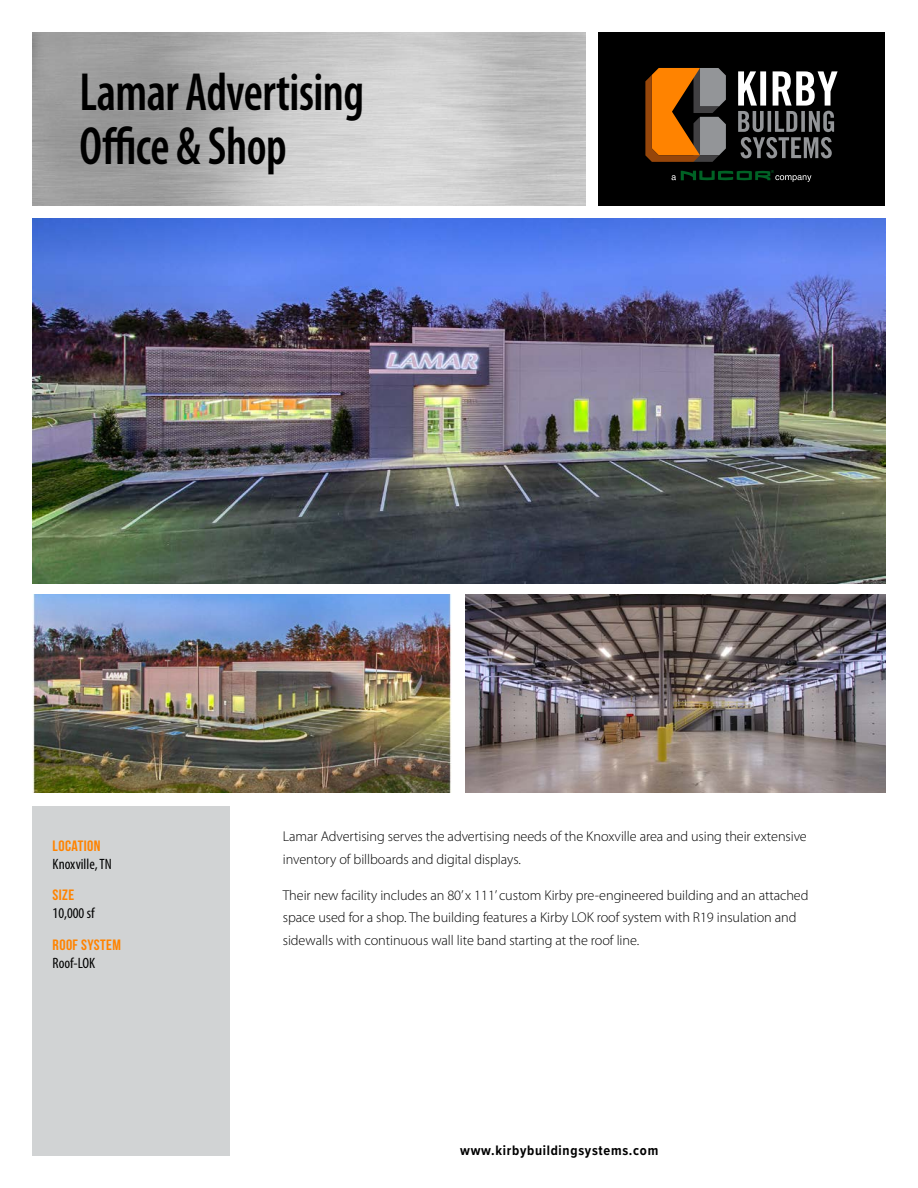
<style>
.page{position:relative;width:918px;height:1188px;background:#fff}
.page>*{position:absolute;margin:0;border:0;box-sizing:border-box;transform-origin:0 0}
.t1{font:600 condensed 54px/54px "Myriad Pro";letter-spacing:-.01em;color:#000;scale:.9 1}
.t2{font:condensed 15px "Myriad Pro";color:#000}
.t3{font:15px "Bebas Neue";letter-spacing:.025em;color:#ff8300;scale:1.05 1}
.t4{font:300 14.25px/22.5px "Myriad Pro";letter-spacing:-.005em;color:#000}
.t5{font:700 14.25px "Proxima Nova Cond";letter-spacing:.05em;color:#000}
</style>
<div class="page">
<div style="left:32px;top:806px;width:198px;height:350px;background:#d1d3d4"></div>
<div style="left:598px;top:32px;width:287px;height:174px;background:#000"></div>
<img style="left:32px;top:219px;width:854px;height:365px">
<img style="left:465px;top:594px;width:421px;height:198px">
<img style="left:32px;top:594px;width:419px;height:198px">
<svg style="left:738px;top:71px;width:100px;height:87px"></svg>
<svg style="left:645px;top:68px;width:81px;height:94px"></svg>
<svg style="left:672px;top:170px;width:139px;height:12px"></svg>
<h1 class="t1" style="left:80px;top:64px;width:318px">Lamar Advertising<br>Office &amp; Shop</h1>
<p class="t3" style="left:53px;top:837px;width:47px">LOCATION</p>
<p class="t2" style="left:53px;top:855px;width:61px">Knoxville, TN</p>
<p class="t3" style="left:53px;top:887px;width:22px">SIZE</p>
<p class="t2" style="left:53px;top:904px;width:43px">10,000 sf</p>
<p class="t3" style="left:53px;top:936px;width:67px">ROOF SYSTEM</p>
<p class="t2" style="left:53px;top:954px;width:44px">Roof-LOK</p>
<p class="t4" style="left:283px;top:825px;width:526px">Lamar Advertising serves the advertising needs of the Knoxville area and using their extensive inventory of billboards and digital displays.</p>
<p class="t4" style="left:283px;top:884px;width:527px">Their new facility includes an 80’ x 111’ custom Kirby pre-engineered building and an attached space used for a shop. The building features a Kirby LOK roof system with R19 insulation and sidewalls with continuous wall lite band starting at the roof line.</p>
<p class="t5" style="left:460px;top:1139px;width:200px">www.kirbybuildingsystems.com</p>
</div>
